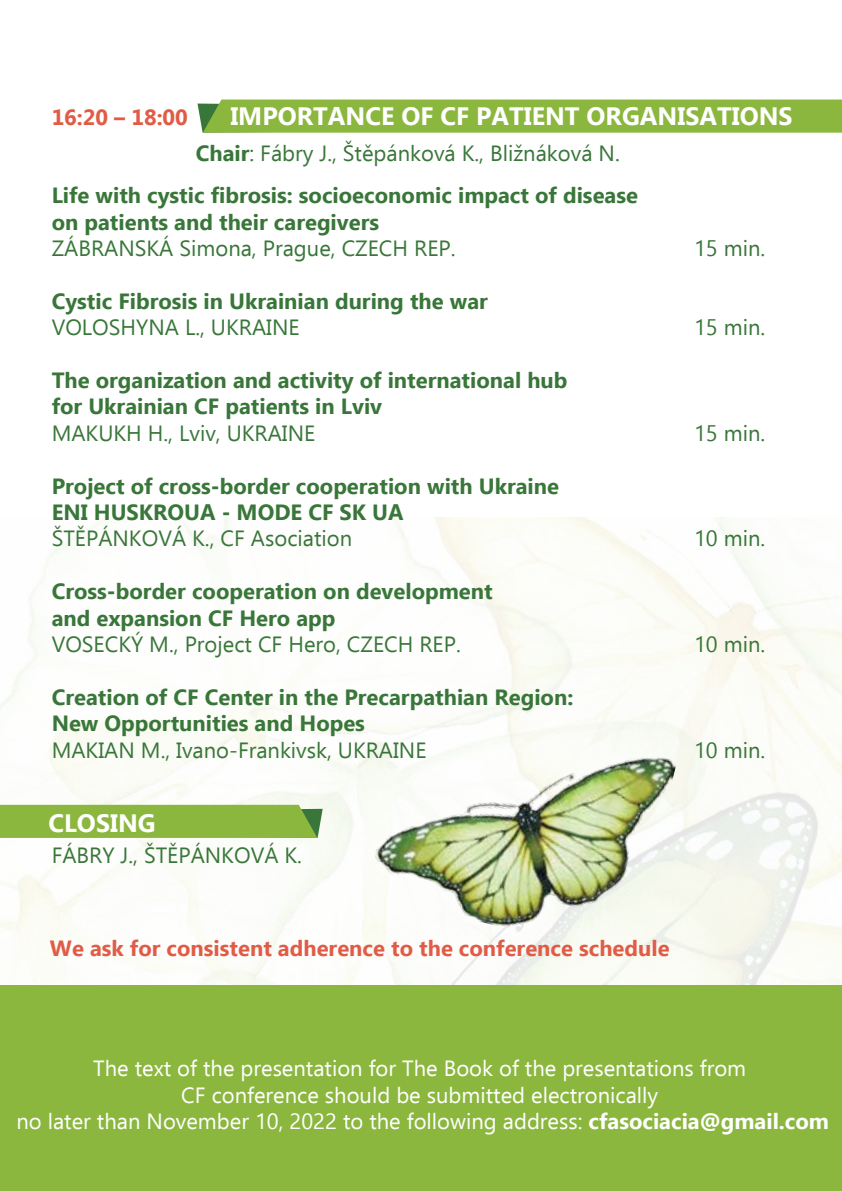
<style>
.page{position:relative;width:842px;height:1191px;background:#fff}
.page>*{position:absolute;margin:0;border:0;box-sizing:border-box;transform-origin:0 0}
.t1{font:700 25.2px "Ebrima";color:#fff}
.t2{font:700 22px/26.4px "Ebrima";color:#397639}
.t3{font:22px "Ebrima";color:#397639}
.t4{font:22px/26.4px "Ebrima";color:#fff;text-align:center}
.t5{font:700 22px "Ebrima";color:#e15c47}
.s1{font-weight:400}
.s2{font-weight:700}
</style>
<div class="page">
<svg style="left:0;top:517px;width:842px;height:468px"></svg>
<div style="left:198px;top:100px;width:644px;height:33px;background:#8cb73f"></div>
<svg style="left:0;top:805px;width:323px;height:33px;background:#8bb642"></svg>
<div style="left:0;top:985px;width:842px;height:206px;background:#8cb73f"></div>
<img style="left:365px;top:689px;width:314px;height:270px">
<p class="t5" style="left:52px;top:101px;width:138px">16:20 – 18:00</p>
<p class="t1" style="left:230px;top:97px;width:564px">IMPORTANCE OF CF PATIENT ORGANISATIONS</p>
<p class="t2" style="left:52px;top:133px;width:588px;line-height:42px;text-indent:144px">Chair<span class="s1">: Fábry J., Štěpánková K., Bližnáková N.<br></span>Life with cystic fibrosis: socioeconomic impact of disease</p>
<p class="t2" style="left:52px;top:210px;width:329px">on patients and their caregivers</p>
<p class="t3" style="left:52px;top:232px;width:405px">ZÁBRANSKÁ Simona, Prague, CZECH REP.</p>
<p class="t3" style="left:694px;top:232px;width:73px">15 min.</p>
<p class="t2" style="left:52px;top:289px;width:438px">Cystic Fibrosis in Ukrainian during the war</p>
<p class="t3" style="left:52px;top:312px;width:249px">VOLOSHYNA L., UKRAINE</p>
<p class="t3" style="left:694px;top:312px;width:73px">15 min.</p>
<p class="t2" style="left:52px;top:368px;width:517px">The organization and activity of international hub for Ukrainian CF patients in Lviv</p>
<p class="t3" style="left:52px;top:417px;width:265px">MAKUKH H., Lviv, UKRAINE</p>
<p class="t3" style="left:694px;top:417px;width:73px">15 min.</p>
<p class="t2" style="left:52px;top:474px;width:509px">Project of cross-border cooperation with Ukraine<br>ENI HUSKROUA - MODE CF SK UA</p>
<p class="t3" style="left:52px;top:523px;width:302px">ŠTĚPÁNKOVÁ K., CF Asociation</p>
<p class="t3" style="left:694px;top:523px;width:73px">10 min.</p>
<p class="t2" style="left:52px;top:579px;width:443px">Cross-border cooperation on development and expansion CF Hero app</p>
<p class="t3" style="left:52px;top:628px;width:411px">VOSECKÝ M., Project CF Hero, CZECH REP.</p>
<p class="t3" style="left:694px;top:628px;width:73px">10 min.</p>
<p class="t2" style="left:52px;top:685px;width:523px">Creation of CF Center in the Precarpathian Region:<br>New Opportunities and Hopes</p>
<p class="t3" style="left:52px;top:734px;width:376px">MAKIAN M., Ivano-Frankivsk, UKRAINE</p>
<p class="t3" style="left:694px;top:734px;width:73px">10 min.</p>
<p class="t1" style="left:48px;top:804px;width:109px">CLOSING</p>
<p class="t3" style="left:52px;top:840px;width:252px">FÁBRY J., ŠTĚPÁNKOVÁ K.</p>
<p class="t5" style="left:50px;top:931px;width:621px">We ask for consistent adherence to the conference schedule</p>
<p class="t4" style="left:16px;top:1054px;width:814px">The text of the presentation for The Book of the presentations from<br>CF conference should be submitted electronically<br>no later than November 10, 2022 to the following address: <span class="s2">cfasociacia@gmail.com</span></p>
</div>
